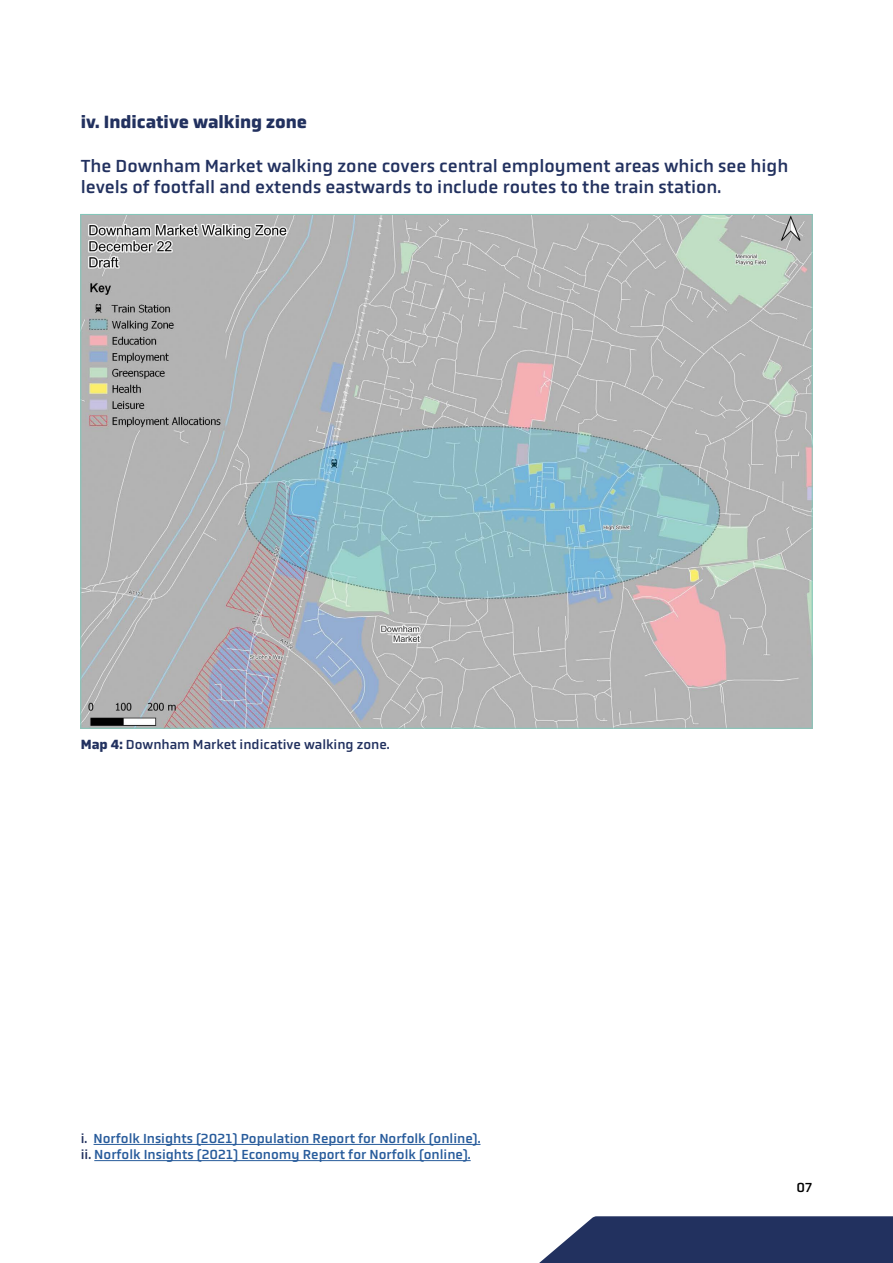
<style>
.page{position:relative;width:893px;height:1263px;background:#fff}
.page>*{position:absolute;margin:0;border:0;box-sizing:border-box;transform-origin:0 0}
.Body_Copy{font:18px/21.6px "Obvia";color:#22315f}
.t1{font:700 18px "Obvia";color:#22315f}
.Body_Copy-2{font:13.5px "Obvia";color:#275b9b}
.Body_Copy-3{font:13.5px "Obvia";color:#22315f}
.t2{font:13.5px "Obvia";color:#000}
.s1{font-weight:700}
.s2{color:#22315f}
</style>
<div class="page">
<svg style="left:539px;top:1216px;width:354px;height:47px;background:#34426c"></svg>
<img style="left:82px;top:216px;width:729px;height:511px">
<hr style="left:94px;top:1144px;width:386px;height:1px;background:#275b9b">
<hr style="left:94px;top:1160px;width:377px;height:1px;background:#275b9b">
<h4 class="t1" style="left:81px;top:111px;width:228px">iv. Indicative walking zone</h4>
<p class="Body_Copy" style="left:81px;top:155px;width:709px">The Downham Market walking zone covers central employment areas which see high levels of footfall and extends eastwards to include routes to the train station.</p>
<p class="Body_Copy-3" style="left:81px;top:736px;width:310px"><span class="s1">Map 4:</span> Downham Market indicative walking zone.</p>
<p class="Body_Copy-2" style="left:81px;top:1130px;width:401px"><span class="s2">i.</span> Norfolk Insights (2021) Population Report for Norfolk (online).</p>
<p class="Body_Copy-2" style="left:81px;top:1147px;width:391px"><span class="s2">ii.</span> Norfolk Insights (2021) Economy Report for Norfolk (online).</p>
<p class="t2" style="left:796px;top:1180px;width:17px">07</p>
</div>
